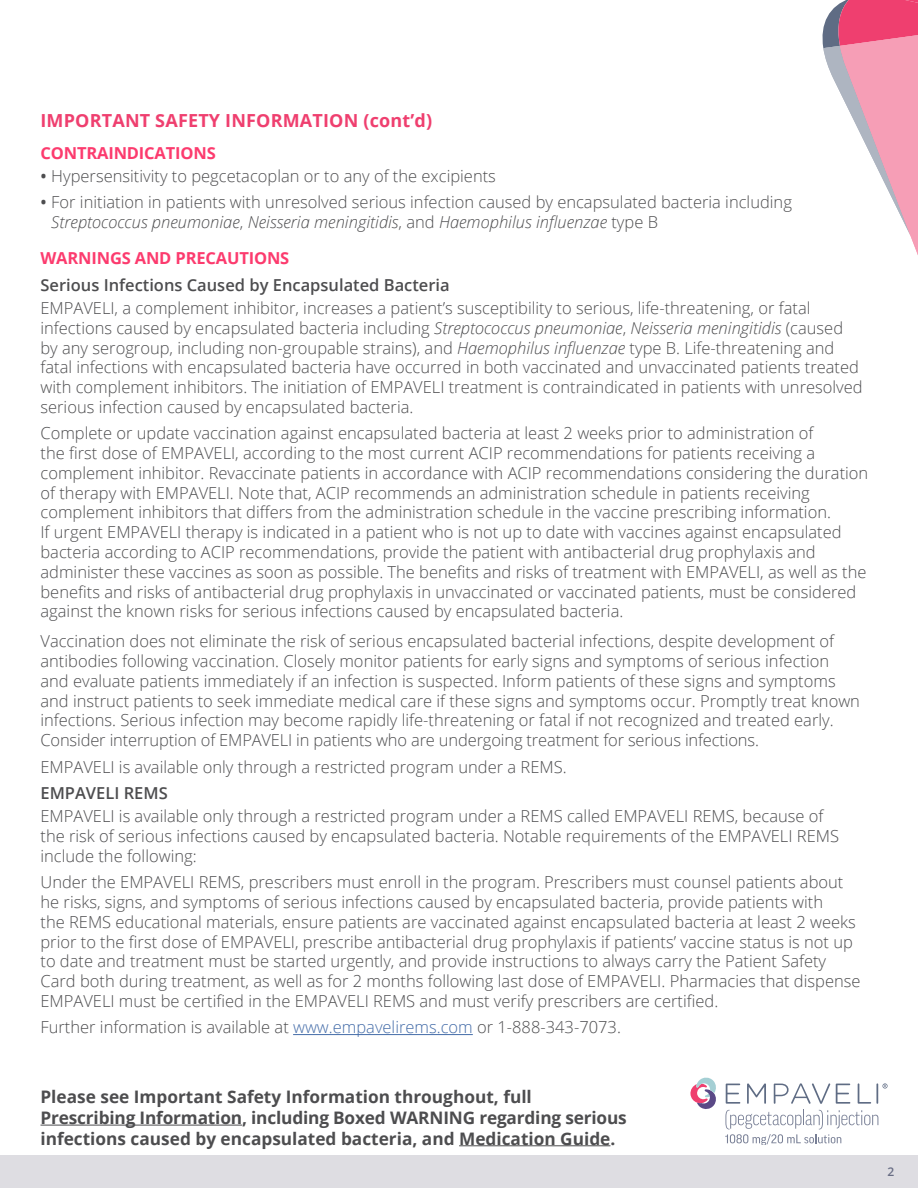
<style>
.page{position:relative;width:918px;height:1188px;background:#fff}
.page>*{position:absolute;margin:0;border:0;box-sizing:border-box;transform-origin:0 0}
.t1{font:700 18px "Open Sans";letter-spacing:.01em;color:#ef3f6f}
.t2{font:700 17.25px/20.7px "Open Sans";color:#4d4d4f}
.t3{font:300 16.5px/19.8px "Open Sans";color:#4d4d4f}
.t4{font:600 16.5px "Open Sans";color:#4d4d4f}
.t5{font:700 16.5px "Open Sans";letter-spacing:-.01em;color:#fc3b6e}
.t6{font:600 12px "Open Sans";color:#686d84}
.s1{font-weight:600}
.s2{font-style:italic}
.s3{color:#456da9}
</style>
<div class="page">
<svg style="left:822px;top:0;width:96px;height:255px"></svg>
<div style="left:0;top:1156px;width:918px;height:32px;background:#dedde2"></div>
<hr style="left:40px;top:1125px;width:202px;height:1px;background:#4d4d4f">
<hr style="left:459px;top:1145px;width:151px;height:1px;background:#4d4d4f">
<svg style="left:882px;top:1083px;width:6px;height:6px"></svg>
<svg style="left:725px;top:1110px;width:153px;height:34px"></svg>
<svg style="left:690px;top:1077px;width:26px;height:32px"></svg>
<svg style="left:726px;top:1084px;width:14px;height:20px"></svg>
<svg style="left:747px;top:1083px;width:19px;height:21px"></svg>
<svg style="left:774px;top:1083px;width:56px;height:21px"></svg>
<svg style="left:836px;top:1084px;width:14px;height:20px"></svg>
<svg style="left:858px;top:1083px;width:13px;height:21px"></svg>
<hr style="left:876px;top:1083px;width:2px;height:21px;background:#5f6c84">
<hr style="left:293px;top:1034px;width:180px;height:1px;background:#456da9">
<p class="t1" style="left:40px;top:108px;width:393px">IMPORTANT SAFETY INFORMATION (contʼd)</p>
<p class="t5" style="left:40px;top:141px;width:177px">CONTRAINDICATIONS</p>
<p class="t3" style="left:40px;top:166px;width:457px"><span class="s1">•</span> Hypersensitivity to pegcetacoplan or to any of the excipients</p>
<p class="t3" style="left:51px;top:192px;width:742px;text-indent:-11px"><span class="s1">•</span> For initiation in patients with unresolved serious infection caused by encapsulated bacteria including<br><span class="s2">Streptococcus pneumoniae</span>, <span class="s2">Neisseria meningitidis</span>, and <span class="s2">Haemophilus influenzae</span> type B</p>
<p class="t5" style="left:40px;top:247px;width:250px">WARNINGS AND PRECAUTIONS</p>
<p class="t4" style="left:40px;top:274px;width:411px">Serious Infections Caused by Encapsulated Bacteria</p>
<p class="t3" style="left:40px;top:298px;width:824px">EMPAVELI, a complement inhibitor, increases a patient’s susceptibility to serious, life-threatening, or fatal infections caused by encapsulated bacteria including <span class="s2">Streptococcus pneumoniae</span>, <span class="s2">Neisseria meningitidis</span> (caused by any serogroup, including non-groupable strains), and <span class="s2">Haemophilus influenzae</span> type B. Life-threatening and fatal infections with encapsulated bacteria have occurred in both vaccinated and unvaccinated patients treated with complement inhibitors. The initiation of EMPAVELI treatment is contraindicated in patients with unresolved serious infection caused by encapsulated bacteria.</p>
<p class="t3" style="left:40px;top:423px;width:829px">Complete or update vaccination against encapsulated bacteria at least 2 weeks prior to administration of<br>the first dose of EMPAVELI, according to the most current ACIP recommendations for patients receiving a complement inhibitor. Revaccinate patients in accordance with ACIP recommendations considering the duration of therapy with EMPAVELI. Note that, ACIP recommends an administration schedule in patients receiving complement inhibitors that differs from the administration schedule in the vaccine prescribing information.<br>If urgent EMPAVELI therapy is indicated in a patient who is not up to date with vaccines against encapsulated bacteria according to ACIP recommendations, provide the patient with antibacterial drug prophylaxis and administer these vaccines as soon as possible. The benefits and risks of treatment with EMPAVELI, as well as the benefits and risks of antibacterial drug prophylaxis in unvaccinated or vaccinated patients, must be considered against the known risks for serious infections caused by encapsulated bacteria.</p>
<p class="t3" style="left:40px;top:631px;width:821px">Vaccination does not eliminate the risk of serious encapsulated bacterial infections, despite development of antibodies following vaccination. Closely monitor patients for early signs and symptoms of serious infection and evaluate patients immediately if an infection is suspected. Inform patients of these signs and symptoms and instruct patients to seek immediate medical care if these signs and symptoms occur. Promptly treat known infections. Serious infection may become rapidly life-threatening or fatal if not recognized and treated early.<br>Consider interruption of EMPAVELI in patients who are undergoing treatment for serious infections.</p>
<p class="t3" style="left:40px;top:756px;width:528px">EMPAVELI is available only through a restricted program under a REMS.</p>
<p class="t4" style="left:40px;top:782px;width:129px">EMPAVELI REMS</p>
<p class="t3" style="left:40px;top:806px;width:800px">EMPAVELI is available only through a restricted program under a REMS called EMPAVELI REMS, because of the risk of serious infections caused by encapsulated bacteria. Notable requirements of the EMPAVELI REMS include the following:</p>
<p class="t3" style="left:40px;top:872px;width:822px">Under the EMPAVELI REMS, prescribers must enroll in the program. Prescribers must counsel patients about he risks, signs, and symptoms of serious infections caused by encapsulated bacteria, provide patients with<br>the REMS educational materials, ensure patients are vaccinated against encapsulated bacteria at least 2 weeks prior to the first dose of EMPAVELI, prescribe antibacterial drug prophylaxis if patients’ vaccine status is not up to date and treatment must be started urgently, and provide instructions to always carry the Patient Safety Card both during treatment, as well as for 2 months following last dose of EMPAVELI. Pharmacies that dispense EMPAVELI must be certified in the EMPAVELI REMS and must verify prescribers are certified.</p>
<p class="t3" style="left:40px;top:1017px;width:582px">Further information is available at <span class="s3">www.empavelirems.com</span> or 1-888-343-7073.</p>
<p class="t2" style="left:40px;top:1086px;width:588px">Please see Important Safety Information throughout, full<br>Prescribing Information, including Boxed WARNING regarding serious infections caused by encapsulated bacteria, and Medication Guide.</p>
<p class="t6" style="left:888px;top:1164px;width:8px">2</p>
</div>
